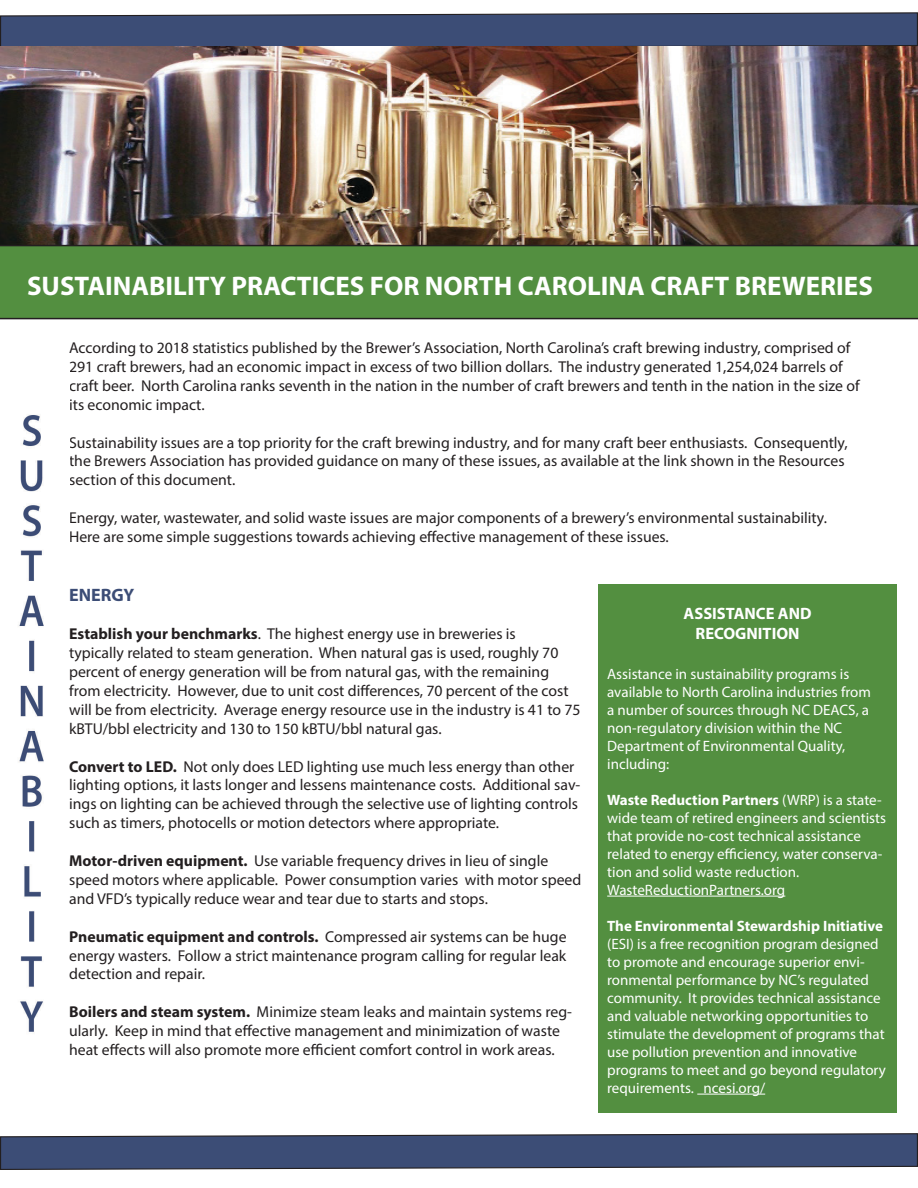
<style>
.page{position:relative;width:918px;height:1188px;background:#fff}
.page>*{position:absolute;margin:0;border:0;box-sizing:border-box;transform-origin:0 0}
.t1{font:700 27px "Myriad Pro";color:#fff}
.t2{font:700 18px "Myriad Pro";color:#3c4d76}
.t3{font:700 16.5px "Myriad Pro";color:#fff}
.t4{font:15.75px/18.9px "Myriad Pro";color:#231f20}
.t5{font:15px/18px "Myriad Pro";color:#fff}
.s1{font-weight:700}
</style>
<div class="page">
<svg style="left:0;top:12px;width:918px;height:35px;background:#475579"></svg>
<img style="left:0;top:47px;width:918px;height:197px">
<svg style="left:0;top:244px;width:918px;height:76px;background:#528a40"></svg>
<div style="left:598px;top:584px;width:299px;height:528px;background:#538f40"></div>
<hr style="left:607px;top:896px;width:178px;height:1px;background:#fff">
<hr style="left:697px;top:1094px;width:68px;height:1px;background:#fff">
<img style="left:18px;top:415px;width:26px;height:617px">
<svg style="left:0;top:1133px;width:918px;height:37px;background:#4b597c"></svg>
<p class="t1" style="left:27px;top:268px;width:847px">SUSTAINABILITY PRACTICES FOR NORTH CAROLINA CRAFT BREWERIES</p>
<p class="t4" style="left:69px;top:338px;width:792px">According to 2018 statistics published by the Brewer’s Association, North Carolina’s craft brewing industry, comprised of 291 craft brewers, had an economic impact in excess of two billion dollars. The industry generated 1,254,024 barrels of craft beer. North Carolina ranks seventh in the nation in the number of craft brewers and tenth in the nation in the size of its economic impact.</p>
<p class="t4" style="left:69px;top:433px;width:780px">Sustainability issues are a top priority for the craft brewing industry, and for many craft beer enthusiasts. Consequently, the Brewers Association has provided guidance on many of these issues, as available at the link shown in the Resources section of this document.</p>
<p class="t4" style="left:69px;top:508px;width:759px">Energy, water, wastewater, and solid waste issues are major components of a brewery’s environmental sustainability.<br>Here are some simple suggestions towards achieving effective management of these issues.</p>
<p class="t2" style="left:69px;top:583px;width:67px">ENERGY</p>
<p class="t4" style="left:69px;top:624px;width:448px"><span class="s1">Establish your benchmarks</span>. The highest energy use in breweries is</p>
<p class="t4" style="left:69px;top:643px;width:513px">typically related to steam generation. When natural gas is used, roughly 70 percent of energy generation will be from natural gas, with the remaining from electricity. However, due to unit cost differences, 70 percent of the cost will be from electricity. Average energy resource use in the industry is 41 to 75 kBTU/bbl electricity and 130 to 150 kBTU/bbl natural gas.</p>
<p class="t4" style="left:69px;top:757px;width:513px"><span class="s1">Convert to LED.</span> Not only does LED lighting use much less energy than other lighting options, it lasts longer and lessens maintenance costs. Additional sav&shy;ings on lighting can be achieved through the selective use of lighting controls such as timers, photocells or motion detectors where appropriate.</p>
<p class="t4" style="left:69px;top:851px;width:514px"><span class="s1">Motor-driven equipment.</span> Use variable frequency drives in lieu of single speed motors where applicable. Power consumption varies with motor speed and VFD’s typically reduce wear and tear due to starts and stops.</p>
<p class="t4" style="left:69px;top:927px;width:499px;text-align:justify"><span class="s1">Pneumatic equipment and controls.</span> Compressed air systems can be huge energy wasters. Follow a strict maintenance program calling for regular leak detection and repair.</p>
<p class="t4" style="left:69px;top:1002px;width:504px"><span class="s1">Boilers and steam system.</span> Minimize steam leaks and maintain systems reg&shy;ularly. Keep in mind that effective management and minimization of waste heat effects will also promote more efficient comfort control in work areas.</p>
<p class="t3" style="left:684px;top:603px;width:129px">ASSISTANCE AND</p>
<p class="t3" style="left:696px;top:623px;width:106px">RECOGNITION</p>
<p class="t5" style="left:607px;top:664px;width:265px">Assistance in sustainability programs is available to North Carolina industries from a number of sources through NC DEACS, a non-regulatory division within the NC</p>
<p class="t5" style="left:607px;top:736px;width:240px">Department of Environmental Quality,</p>
<p class="t5" style="left:607px;top:754px;width:64px">including:</p>
<p class="t5" style="left:607px;top:790px;width:280px"><span class="s1">Waste Reduction Partners</span> (WRP) is a state&shy;wide team of retired engineers and scientists that provide no-cost technical assistance related to energy efficiency, water conserva&shy;tion and solid waste reduction.</p>
<p class="t5" style="left:607px;top:880px;width:180px">WasteReductionPartners.org</p>
<p class="t5" style="left:607px;top:916px;width:280px"><span class="s1">The Environmental Stewardship Initiative </span>(ESI) is a free recognition program designed to promote and encourage superior envi&shy;ronmental performance by NC’s regulated community. It provides technical assistance and valuable networking opportunities to stimulate the development of programs that use pollution prevention and innovative programs to meet and go beyond regulatory requirements. ncesi.org/</p>
</div>
